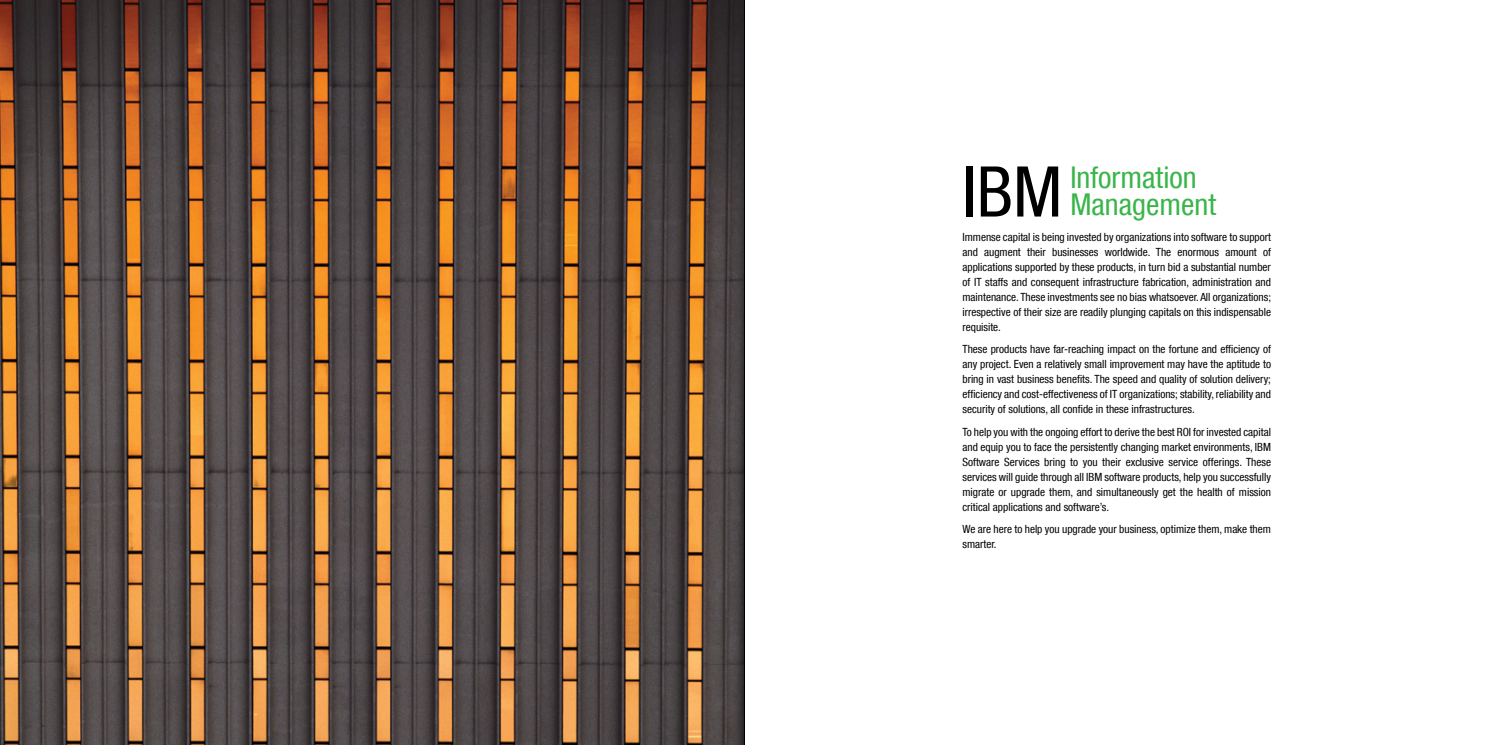
<style>
.page{position:relative;width:1489px;height:745px;background:#fff}
.page>*{position:absolute;margin:0;border:0;box-sizing:border-box;transform-origin:0 0}
.t1{font:condensed 70px "Helvetica Neue LT Com";color:#000}
.t2{font:condensed 30px/27.5px "Helvetica Neue LT Com";color:#39b54a}
.t3{font:condensed 11.25px/15px "Helvetica Neue LT Com";color:#000;text-align:justify}
</style>
<div class="page">
<img style="left:0;top:0;width:744px;height:744px">
<hr style="left:744px;top:0;width:1px;height:744px;background:#000">
<h2 class="t2" style="left:1070px;top:163px;width:147px">Information<br>Management</h2>
<h1 class="t1" style="left:962px;top:150px;width:101px">IBM</h1>
<p class="t3" style="left:962px;top:229px;width:310px">Immense capital is being invested by organizations into software to support and augment their businesses worldwide. The enormous amount of applications supported by these products, in turn bid a substantial number of IT staffs and consequent infrastructure fabrication, administration and maintenance. These investments see no bias whatsoever. All organizations; irrespective of their size are readily plunging capitals on this indispensable requisite.</p>
<p class="t3" style="left:962px;top:341px;width:310px">These products have far-reaching impact on the fortune and efficiency of any project. Even a relatively small improvement may have the aptitude to bring in vast business benefits. The speed and quality of solution delivery; efficiency and cost-effectiveness of IT organizations; stability, reliability and security of solutions, all confide in these infrastructures.</p>
<p class="t3" style="left:962px;top:424px;width:310px">To help you with the ongoing effort to derive the best ROI for invested capital and equip you to face the persistently changing market environments, IBM Software Services bring to you their exclusive service offerings. These services will guide through all IBM software products, help you successfully migrate or upgrade them, and simultaneously get the health of mission critical applications and software’s.</p>
<p class="t3" style="left:962px;top:521px;width:310px">We are here to help you upgrade your business, optimize them, make them smarter.</p>
</div>
